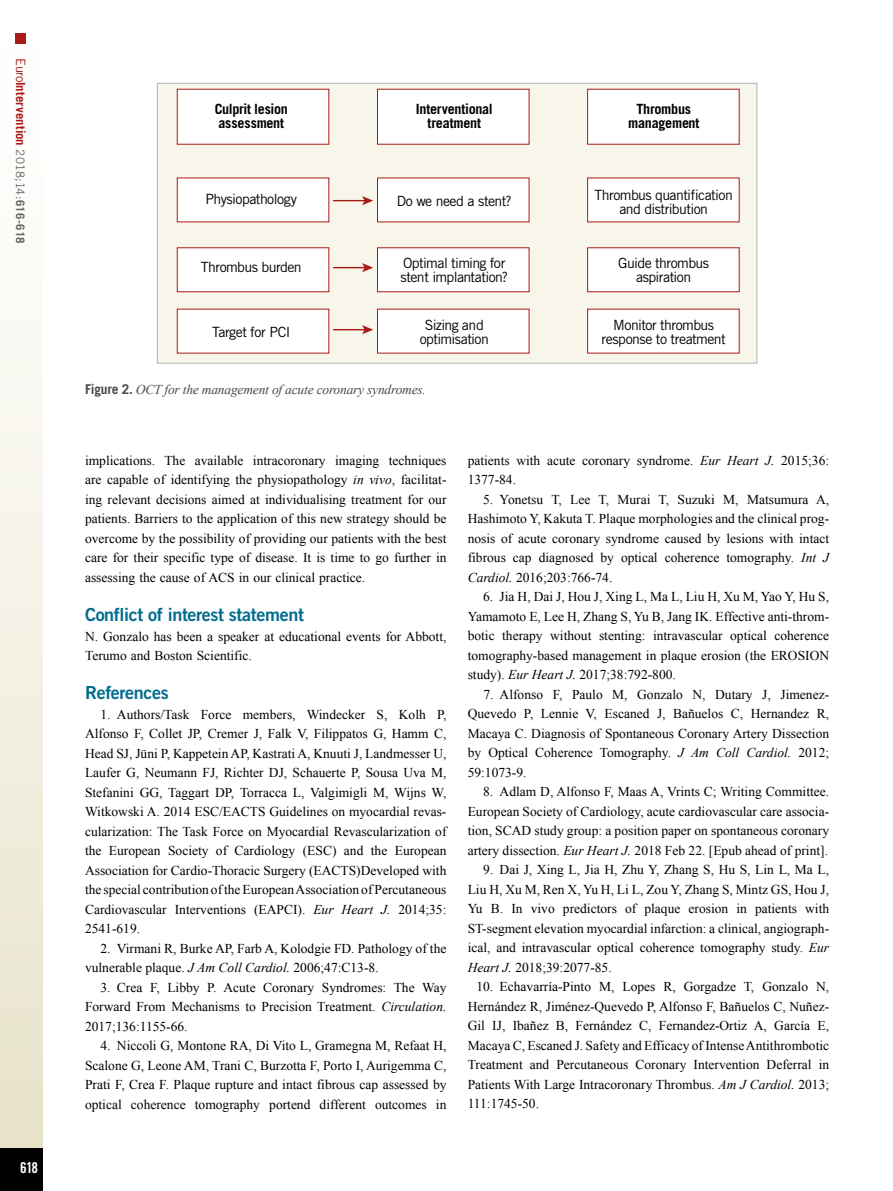
<style>
.page{position:relative;width:893px;height:1191px;background:#fff}
.page>*{position:absolute;margin:0;border:0;box-sizing:border-box;transform-origin:0 0}
.t1{font:18px "Trade Gothic LT Std Bd 2";letter-spacing:-.02em;color:#006b8d}
.t2{font:15px "Trade Gothic LT Std Bd Cn 20";color:#fff}
.t3{font:14.1px/14.1px "Trade Gothic LT Std";letter-spacing:-.04em;color:#000;text-align:center}
.t4{font:700 14.1px/14.1px "Trade Gothic LT Std";letter-spacing:-.015em;color:#000;text-align:center}
.t5{font:13.5px/19.5px "Times New Roman";color:#000;text-align:justify}
.t6{font:italic 13.5px "Times New Roman";letter-spacing:-.015em;color:#4a4a49}
.t7{font:700 12.75px "Trade Gothic LT Std";letter-spacing:.005em;color:#a91b18}
.s1{font-weight:400}
.s2{font-weight:400;font-size:11.7px;color:#646363}
.s3{font-size:11.7px;color:#646363}
.s4{font-family:"Trade Gothic LT Std";font-weight:700;font-style:normal}
.s5{font-style:italic}
</style>
<div class="page">
<div style="left:0;top:0;width:43px;height:1191px;background:linear-gradient(to bottom,#fff,#e7e2c9)"></div>
<div style="left:0;top:1148px;width:43px;height:43px;background:#000"></div>
<div style="left:16px;top:34px;width:10px;height:10px;background:#a91b18"></div>
<div style="left:157px;top:83px;width:600px;height:280px;background:#f8f6eb"></div>
<div style="left:177px;top:89px;width:152px;height:56px;background:#fff;border:1px solid #a91b18"></div>
<div style="left:377px;top:89px;width:152px;height:56px;background:#fff;border:1px solid #a91b18"></div>
<div style="left:587px;top:89px;width:152px;height:56px;background:#fff;border:1px solid #a91b18"></div>
<div style="left:177px;top:178px;width:152px;height:44px;background:#fff"></div>
<div style="left:377px;top:178px;width:152px;height:44px;background:#fff"></div>
<div style="left:587px;top:178px;width:152px;height:44px;background:#fff"></div>
<div style="left:177px;top:247px;width:152px;height:45px;background:#fff;border:1px solid #a91b18"></div>
<div style="left:377px;top:247px;width:152px;height:45px;background:#fff;border:1px solid #a91b18"></div>
<div style="left:587px;top:247px;width:152px;height:45px;background:#fff;border:1px solid #a91b18"></div>
<div style="left:177px;top:309px;width:152px;height:44px;background:#fff"></div>
<div style="left:377px;top:309px;width:152px;height:44px;background:#fff"></div>
<div style="left:587px;top:309px;width:152px;height:44px;background:#fff"></div>
<hr style="left:333px;top:200px;width:32px;height:1px;background:#a91b18">
<svg style="left:362px;top:196px;width:11px;height:9px"></svg>
<hr style="left:333px;top:267px;width:32px;height:1px;background:#a91b18">
<svg style="left:362px;top:263px;width:11px;height:9px"></svg>
<hr style="left:333px;top:329px;width:32px;height:1px;background:#a91b18">
<svg style="left:362px;top:325px;width:11px;height:9px"></svg>
<div style="left:157px;top:83px;width:600px;height:280px;border:1px solid #b3b2b2"></div>
<p class="t7" style="left:29px;top:58px;width:187px;rotate:90deg"><span class="s1">Euro</span>Intervention <span class="s2">2018;14:</span><span class="s3">616-618</span></p>
<p class="t2" style="left:20px;top:1158px;width:20px">618</p>
<p class="t4" style="left:215px;top:102px;width:75px;text-align:left">Culprit lesion assessment</p>
<p class="t4" style="left:416px;top:102px;width:78px">Interventional treatment</p>
<p class="t4" style="left:628px;top:102px;width:73px">Thrombus management</p>
<p class="t3" style="left:205px;top:192px;width:93px">Physiopathology</p>
<p class="t3" style="left:397px;top:193px;width:117px">Do we need a stent?</p>
<p class="t3" style="left:594px;top:188px;width:140px">Thrombus quantification and distribution</p>
<p class="t3" style="left:201px;top:260px;width:103px">Thrombus burden</p>
<p class="t3" style="left:212px;top:324px;width:80px">Target for PCI</p>
<p class="t3" style="left:400px;top:255px;width:109px;text-align:left">Optimal timing for stent implantation?</p>
<p class="t3" style="left:420px;top:317px;width:71px">Sizing and optimisation</p>
<p class="t3" style="left:618px;top:255px;width:92px">Guide thrombus aspiration</p>
<p class="t3" style="left:601px;top:317px;width:126px">Monitor thrombus response to treatment</p>
<p class="t6" style="left:85px;top:380px;width:342px"><span class="s4">Figure 2.</span> OCT for the management of acute coronary syndromes.</p>
<p class="t5" style="left:85px;top:450px;width:363px">implications. The available intracoronary imaging techniques are capable of identifying the physiopathology <span class="s5">in vivo</span>, facilitat&shy;ing relevant decisions aimed at individualising treatment for our patients. Barriers to the application of this new strategy should be overcome by the possibility of providing our patients with the best care for their specific type of disease. It is time to go further in assessing the cause of ACS in our clinical practice.</p>
<h1 class="t1" style="left:85px;top:603px;width:220px">Conflict of interest statement</h1>
<p class="t5" style="left:85px;top:626px;width:363px">N. Gonzalo has been a speaker at educational events for Abbott,<br>Terumo and Boston Scientific.</p>
<h1 class="t1" style="left:85px;top:681px;width:85px">References</h1>
<p class="t5" style="left:85px;top:704px;width:363px;text-indent:15px">1. Authors/Task Force members, Windecker S, Kolh P, Alfonso F, Collet JP, Cremer J, Falk V, Filippatos G, Hamm C, Head SJ, Jüni P, Kappetein AP, Kastrati A, Knuuti J, Landmesser U, Laufer G, Neumann FJ, Richter DJ, Schauerte P, Sousa Uva M, Stefanini GG, Taggart DP, Torracca L, Valgimigli M, Wijns W, Witkowski A. 2014 ESC/EACTS Guidelines on myocardial revas&shy;cularization: The Task Force on Myocardial Revascularization of the European Society of Cardiology (ESC) and the European Association for Cardio-Thoracic Surgery (EACTS)Developed with the special contribution of the European Association of Percutaneous Cardiovascular Interventions (EAPCI). <span class="s5">Eur Heart J.</span> 2014;35:<br>2541-619.</p>
<p class="t5" style="left:85px;top:938px;width:363px;text-indent:15px">2. Virmani R, Burke AP, Farb A, Kolodgie FD. Pathology of the vulnerable plaque. <span class="s5">J Am Coll Cardiol.</span> 2006;47:C13-8.</p>
<p class="t5" style="left:85px;top:977px;width:363px;text-indent:15px">3. Crea F, Libby P. Acute Coronary Syndromes: The Way Forward From Mechanisms to Precision Treatment. <span class="s5">Circulation.<br></span>2017;136:1155-66.</p>
<p class="t5" style="left:85px;top:1035px;width:363px;text-indent:15px">4. Niccoli G, Montone RA, Di Vito L, Gramegna M, Refaat H, Scalone G, Leone AM, Trani C, Burzotta F, Porto I, Aurigemma C, Prati F, Crea F. Plaque rupture and intact fibrous cap assessed by optical coherence tomography portend different outcomes in</p>
<p class="t5" style="left:468px;top:450px;width:363px">patients with acute coronary syndrome. <span class="s5">Eur Heart J.</span> 2015;36:<br>1377-84.</p>
<p class="t5" style="left:468px;top:489px;width:363px;text-indent:15px">5. Yonetsu T, Lee T, Murai T, Suzuki M, Matsumura A, Hashimoto Y, Kakuta T. Plaque morphologies and the clinical prog&shy;nosis of acute coronary syndrome caused by lesions with intact fibrous cap diagnosed by optical coherence tomography. <span class="s5">Int J Cardiol.</span> 2016;203:766-74.</p>
<p class="t5" style="left:468px;top:587px;width:363px;text-indent:15px">6. Jia H, Dai J, Hou J, Xing L, Ma L, Liu H, Xu M, Yao Y, Hu S, Yamamoto E, Lee H, Zhang S, Yu B, Jang IK. Effective anti-throm&shy;botic therapy without stenting: intravascular optical coherence tomography-based management in plaque erosion (the EROSION study). <span class="s5">Eur Heart J.</span> 2017;38:792-800.</p>
<p class="t5" style="left:468px;top:684px;width:363px;text-indent:16px">7. Alfonso F, Paulo M, Gonzalo N, Dutary J, Jimenez-Quevedo P, Lennie V, Escaned J, Bañuelos C, Hernandez R, Macaya C. Diagnosis of Spontaneous Coronary Artery Dissection by Optical Coherence Tomography. <span class="s5">J Am Coll Cardiol.</span> 2012; 59:1073-9.</p>
<p class="t5" style="left:468px;top:782px;width:363px;text-indent:15px">8. Adlam D, Alfonso F, Maas A, Vrints C; Writing Committee.<br>European Society of Cardiology, acute cardiovascular care associa&shy;tion, SCAD study group: a position paper on spontaneous coronary artery dissection. <span class="s5">Eur Heart J.</span> 2018 Feb 22. [Epub ahead of print].</p>
<p class="t5" style="left:468px;top:860px;width:363px;text-indent:15px">9. Dai J, Xing L, Jia H, Zhu Y, Zhang S, Hu S, Lin L, Ma L, Liu H, Xu M, Ren X, Yu H, Li L, Zou Y, Zhang S, Mintz GS, Hou J, Yu B. In vivo predictors of plaque erosion in patients with ST-segment elevation myocardial infarction: a clinical, angiograph&shy;ical, and intravascular optical coherence tomography study. <span class="s5">Eur Heart J.</span> 2018;39:2077-85.</p>
<p class="t5" style="left:468px;top:977px;width:363px;text-indent:9px">10. Echavarría-Pinto M, Lopes R, Gorgadze T, Gonzalo N, Hernández R, Jiménez-Quevedo P, Alfonso F, Bañuelos C, Nuñez-Gil IJ, Ibañez B, Fernández C, Fernandez-Ortiz A, García E, Macaya C, Escaned J. Safety and Efficacy of Intense Antithrombotic Treatment and Percutaneous Coronary Intervention Deferral in Patients With Large Intracoronary Thrombus. <span class="s5">Am J Cardiol.</span> 2013; 111:1745-50.</p>
</div>
